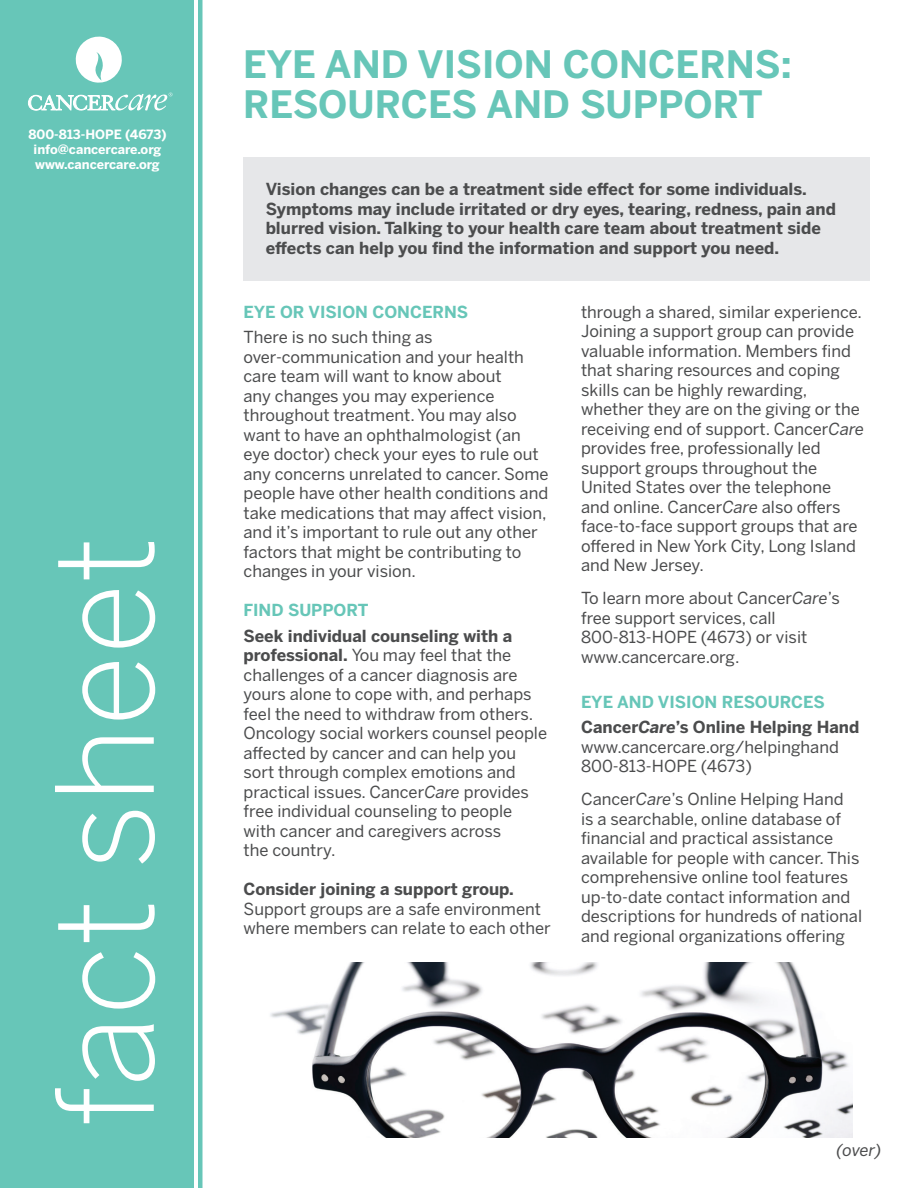
<style>
.page{position:relative;width:918px;height:1188px;background:#fff}
.page>*{position:absolute;margin:0;border:0;box-sizing:border-box;transform-origin:0 0}
.t1{font:300 133.5px "Benton Sans";color:#fff}
.t2{font:700 37.5px/40.5px "Benton Sans";color:#67c6b8}
.t3{font:16.5px/19.5px "Benton Sans";color:#4b4c4d}
.t4{font:700 16.5px/19.5px "Benton Sans";color:#4b4c4d}
.t5{font:700 16.5px "Benton Sans";color:#67c6b8}
.t6{font:italic 16.5px "Benton Sans";color:#4b4c4d}
.t7{font:700 12.75px/15px "Benton Sans";color:#fff;text-align:center}
.s1{font-weight:700}
.s2{font-style:italic}
.s3{color:#67c6b8}
</style>
<div class="page">
<div style="left:0;top:0;width:193px;height:1188px;background:#67c6b8"></div>
<hr style="left:198px;top:0;width:4px;height:1188px;background:#67c6b8">
<div style="left:244px;top:157px;width:626px;height:123px;background:#e6e7e9"></div>
<svg style="left:75px;top:36px;width:47px;height:47px"></svg>
<svg style="left:28px;top:93px;width:144px;height:17px"></svg>
<img style="left:270px;top:963px;width:583px;height:175px">
<p class="t7" style="left:28px;top:126px;width:140px">800-813-HOPE (4673) info@cancercare.org www.cancercare.org</p>
<h1 class="t1" style="left:27px;top:1127px;width:592px;rotate:-90deg">fact sheet</h1>
<h2 class="t2" style="left:243px;top:43px;width:550px">EYE AND VISION CONCERNS:<br>RESOURCES AND SUPPORT</h2>
<p class="t4" style="left:266px;top:179px;width:572px">Vision changes can be a treatment side effect for some individuals.<br>Symptoms may include irritated or dry eyes, tearing, redness, pain and blurred vision. Talking to your health care team about treatment side effects can help you find the information and support you need.</p>
<p class="t5" style="left:244px;top:302px;width:226px">EYE OR VISION CONCERNS</p>
<p class="t3" style="left:244px;top:327px;width:307px">There is no such thing as over-communication and your health care team will want to know about<br>any changes you may experience throughout treatment. You may also want to have an ophthalmologist (an eye doctor) check your eyes to rule out any concerns unrelated to cancer. Some people have other health conditions and take medications that may affect vision, and it’s important to rule out any other factors that might be contributing to changes in your vision.</p>
<p class="t5" style="left:244px;top:600px;width:126px">FIND SUPPORT</p>
<p class="t3" style="left:244px;top:626px;width:305px"><span class="s1">Seek individual counseling with a professional.</span> You may feel that the challenges of a cancer diagnosis are yours alone to cope with, and perhaps feel the need to withdraw from others.<br>Oncology social workers counsel people affected by cancer and can help you sort through complex emotions and practical issues. Cancer<span class="s2">Care</span> provides free individual counseling to people with cancer and caregivers across<br>the country.</p>
<p class="t4" style="left:244px;top:879px;width:272px">Consider joining a support group.</p>
<p class="t3" style="left:244px;top:899px;width:309px">Support groups are a safe environment where members can relate to each other</p>
<p class="t3" style="left:581px;top:302px;width:285px">through a shared, similar experience.<br>Joining a support group can provide valuable information. Members find that sharing resources and coping skills can be highly rewarding, whether they are on the giving or the receiving end of support. Cancer<span class="s2">Care </span>provides free, professionally led support groups throughout the United States over the telephone and online. Cancer<span class="s2">Care</span> also offers face-to-face support groups that are offered in New York City, Long Island and New Jersey.</p>
<p class="t3" style="left:581px;top:588px;width:260px">To learn more about Cancer<span class="s2">Care</span>’s free support services, call<br>800-813-HOPE (4673) or visit www.cancercare.org.</p>
<p class="t4" style="left:581px;top:689px;width:280px;line-height:25.5px"><span class="s3">EYE AND VISION RESOURCES<br></span>Cancer<span class="s2">Care</span>’s Online Helping Hand</p>
<p class="t3" style="left:581px;top:737px;width:259px">www.cancercare.org/helpinghand<br>800-813-HOPE (4673)</p>
<p class="t3" style="left:581px;top:789px;width:283px">Cancer<span class="s2">Care</span>’s Online Helping Hand<br>is a searchable, online database of financial and practical assistance available for people with cancer. This comprehensive online tool features up-to-date contact information and descriptions for hundreds of national and regional organizations offering</p>
<p class="t6" style="left:836px;top:1140px;width:47px">(over)</p>
</div>
